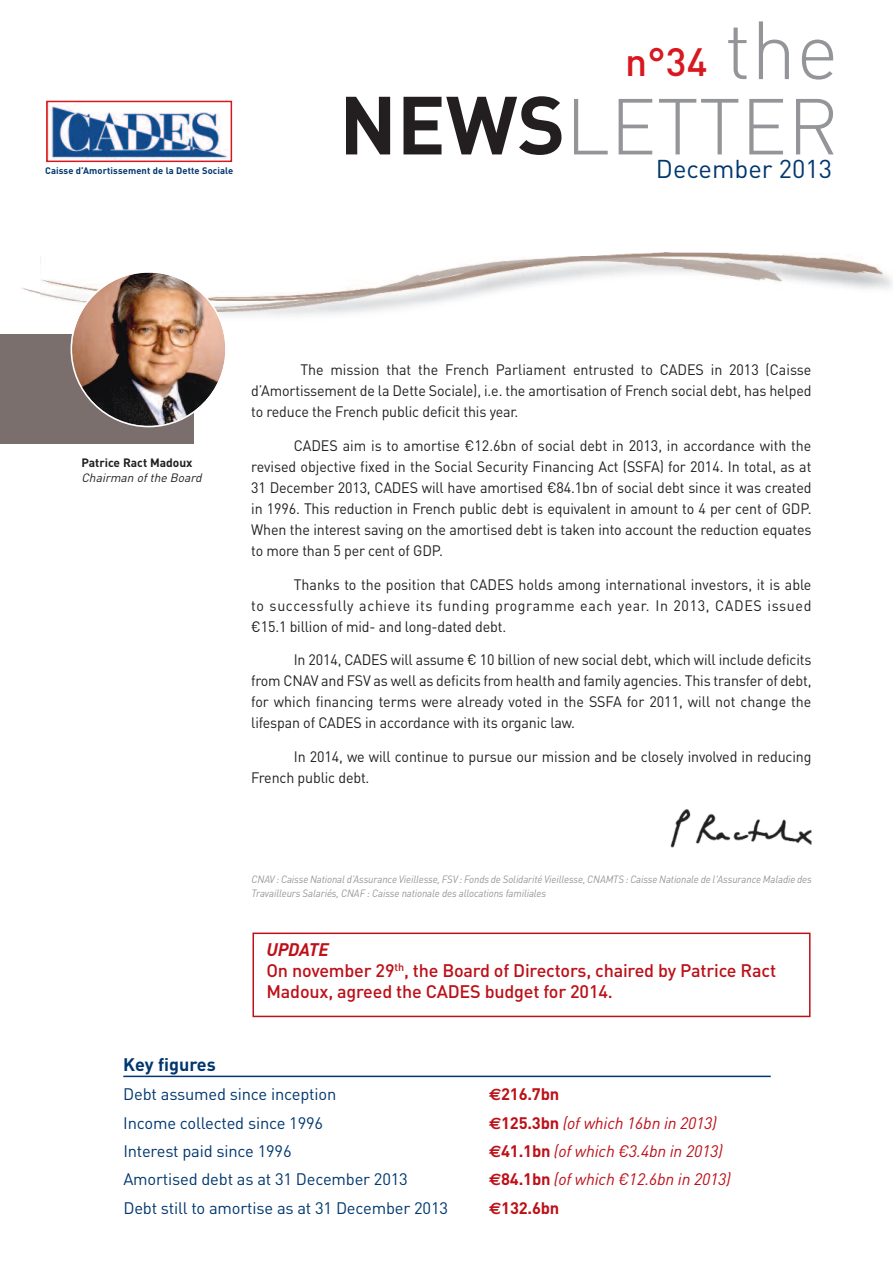
<style>
.page{position:relative;width:893px;height:1263px;background:#fff}
.page>*{position:absolute;margin:0;border:0;box-sizing:border-box;transform-origin:0 0}
.t1{font:300 78px "DIN";color:#939598}
.t2{font:500 39px "DIN";color:#d8171f}
.t3{font:25.5px "DIN";color:#01376f}
.t4{font:500 18px/21px "DIN";letter-spacing:-.01em;color:#bd1018}
.t5{font:700 18px "DIN";color:#01376f}
.t6{font:16.5px "DIN";letter-spacing:-.01em;color:#01376f}
.t7{font:italic 16.5px "DIN";letter-spacing:-.01em;color:#bd1018}
.t8{font:700 16.5px "DIN";letter-spacing:-.01em;color:#bd1018}
.t9{font:15px/21px "DIN";letter-spacing:-.01em;color:#231f20;text-align:justify;scale:.95 1}
.t10{font:italic 12px "DIN";color:#231f20}
.t11{font:700 12px "DIN";color:#231f20}
.t12{font:italic 10.5px/13.5px "DIN";letter-spacing:-.01em;color:#939598;scale:.95 1}
.t13{font:700 9.45px "DIN";letter-spacing:.01em;color:#01376f}
.s1{font-weight:300;font-size:81px;color:#939598}
.s2{font-weight:700;font-size:81px;color:#231f20}
.s3{font-weight:700;font-style:italic}
.s4{font-family:"Euro Sans"}
.s5{font-family:"Euro Sans";font-weight:700;font-style:normal}
.s6{font-weight:700;font-style:normal}
</style>
<div class="page">
<img style="left:49px;top:104px;width:179px;height:55px">
<div style="left:46px;top:101px;width:186px;height:61px;border:2px solid #d8171f"></div>
<img style="left:40px;top:252px;width:853px;height:64px">
<img style="left:781px;top:253px;width:101px;height:47px">
<img style="left:41px;top:253px;width:740px;height:4px">
<img style="left:21px;top:257px;width:760px;height:54px">
<div style="left:0;top:334px;width:193px;height:110px;background:#7b6f6e"></div>
<img style="left:71px;top:271px;width:156px;height:156px">
<img style="left:670px;top:809px;width:141px;height:39px">
<hr style="left:123px;top:1076px;width:648px;height:1px;background:#01376f">
<div style="left:252px;top:932px;width:558px;height:85px;border:2px solid #bd1018"></div>
<p class="t13" style="left:45px;top:167px;width:190px">Caisse d’Amortissement de la Dette Sociale</p>
<h2 class="t2" style="left:625px;top:48px;width:215px">n°34 <span class="s1">the</span></h2>
<h1 class="t1" style="left:339px;top:99px;width:501px"><span class="s2">NEWS</span>LETTER</h1>
<h3 class="t3" style="left:656px;top:160px;width:178px">December 2013</h3>
<p class="t11" style="left:81px;top:458px;width:113px">Patrice Ract Madoux</p>
<p class="t10" style="left:81px;top:473px;width:124px">Chairman of the Board</p>
<p class="t9" style="left:251px;top:361px;width:591px;text-indent:49px">The mission that the French Parliament entrusted to CADES in 2013 (Caisse d’Amortissement de la Dette Sociale), i.e. the amortisation of French social debt, has helped to reduce the French public deficit this year.</p>
<p class="t9" style="left:251px;top:437px;width:591px;text-indent:43px">CADES aim is to amortise €12.6bn of social debt in 2013, in accordance with the revised objective fixed in the Social Security Financing Act (SSFA) for 2014. In total, as at 31 December 2013, CADES will have amortised €84.1bn of social debt since it was created in 1996. This reduction in French public debt is equivalent in amount to 4 per cent of GDP.<br>When the interest saving on the amortised debt is taken into account the reduction equates to more than 5 per cent of GDP.</p>
<p class="t9" style="left:251px;top:575px;width:591px;text-indent:43px">Thanks to the position that CADES holds among international investors, it is able to successfully achieve its funding programme each year. In 2013, CADES issued €15.1 billion of mid- and long-dated debt.</p>
<p class="t9" style="left:251px;top:651px;width:591px;text-indent:43px">In 2014, CADES will assume € 10 billion of new social debt, which will include deficits from CNAV and FSV as well as deficits from health and family agencies. This transfer of debt, for which financing terms were already voted in the SSFA for 2011, will not change the lifespan of CADES in accordance with its organic law.</p>
<p class="t9" style="left:251px;top:748px;width:591px;text-indent:43px">In 2014, we will continue to pursue our mission and be closely involved in reducing<br>French public debt.</p>
<p class="t12" style="left:252px;top:874px;width:591px">CNAV : Caisse National d’Assurance Vieillesse, FSV : Fonds de Solidarité Vieillesse, CNAMTS : Caisse Nationale de l'Assurance Maladie des<br>Travailleurs Salariés, CNAF : Caisse nationale des allocations familiales</p>
<p class="t4" style="left:266px;top:940px;width:511px"><span class="s3">UPDATE<br></span>On november 29<sup>th</sup>, the Board of Directors, chaired by Patrice Ract<br>Madoux, agreed the CADES budget for 2014.</p>
<p class="t5" style="left:123px;top:1058px;width:94px">Key figures</p>
<p class="t6" style="left:123px;top:1088px;width:214px">Debt assumed since inception</p>
<p class="t8" style="left:489px;top:1088px;width:72px"><span class="s4">€</span>216.7bn</p>
<p class="t6" style="left:123px;top:1117px;width:201px">Income collected since 1996</p>
<p class="t7" style="left:489px;top:1117px;width:229px"><span class="s5">€</span><span class="s6">125.3bn</span> (of which 16bn in 2013)</p>
<p class="t6" style="left:123px;top:1145px;width:170px">Interest paid since 1996</p>
<p class="t7" style="left:489px;top:1145px;width:235px"><span class="s5">€</span><span class="s6">41.1bn</span> (of which €3.4bn in 2013)</p>
<p class="t6" style="left:123px;top:1173px;width:286px">Amortised debt as at 31 December 2013</p>
<p class="t7" style="left:489px;top:1173px;width:243px"><span class="s5">€</span><span class="s6">84.1bn</span> (of which €12.6bn in 2013)</p>
<p class="t6" style="left:123px;top:1202px;width:326px">Debt still to amortise as at 31 December 2013</p>
<p class="t8" style="left:489px;top:1202px;width:72px"><span class="s4">€</span>132.6bn</p>
</div>
